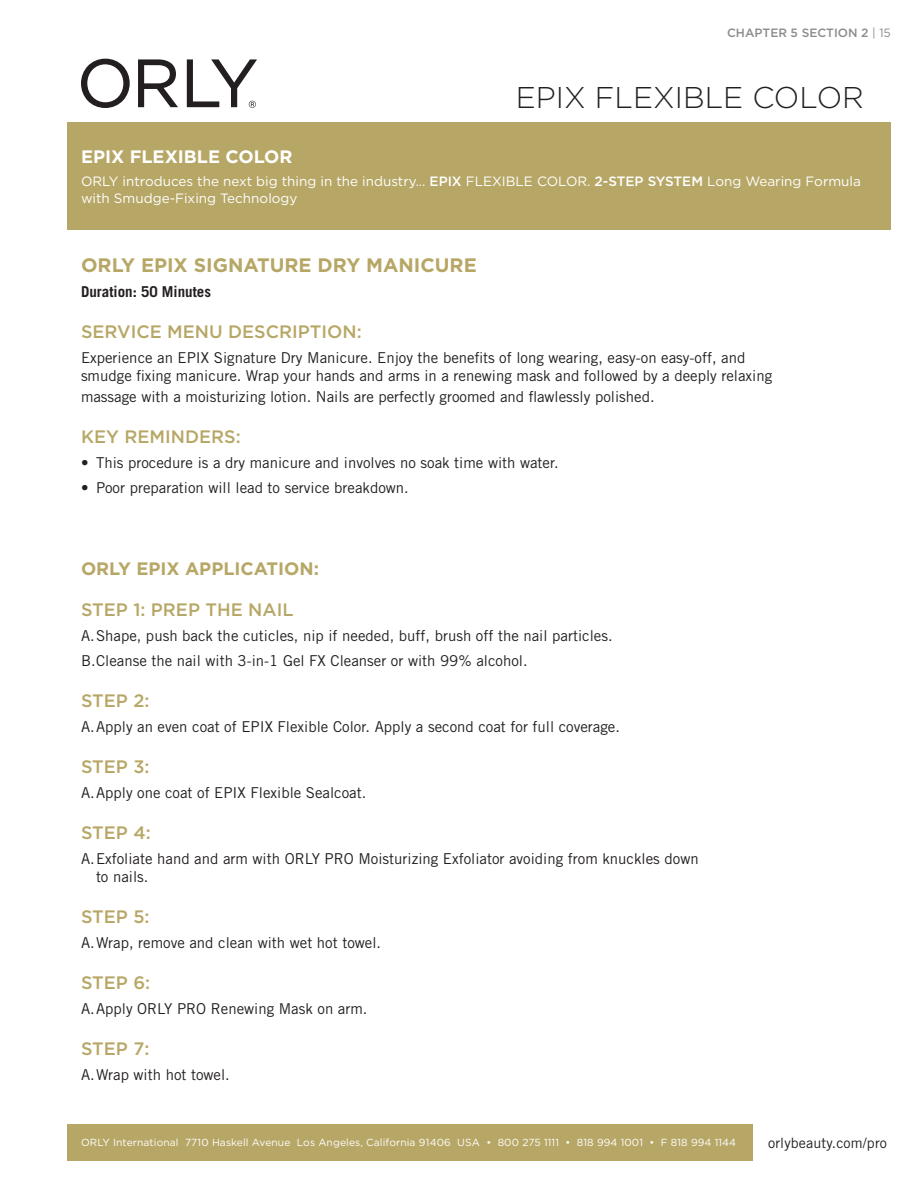
<style>
.page{position:relative;width:918px;height:1188px;background:#fff}
.page>*{position:absolute;margin:0;border:0;box-sizing:border-box;transform-origin:0 0}
.t1{font:300 30px "Gotham";color:#231f20}
.t2{font:700 19.5px "Gotham";color:#b7a766}
.t3{font:500 18px "Gotham";color:#b7a766}
.t4{font:700 18px "Gotham";color:#b7a766}
.t5{font:700 18px "Gotham";color:#fff}
.t6{font:15px/18px "Trade Gothic";color:#231f20}
.t7{font:700 15px "Trade Gothic";color:#231f20}
.t8{font:14.25px "Trade Gothic";letter-spacing:.01em;color:#231f20}
.t9{font:13.5px/16.5px "Gotham";color:#fff}
.t10{font:500 12px "Gotham";color:#8a8c8e}
.t11{font:10.2px "Gotham";letter-spacing:.01em;color:#fff}
.s1{font-weight:400}
.s2{font-weight:500}
</style>
<div class="page">
<div style="left:68px;top:1125px;width:685px;height:36px;background:#b7a766"></div>
<svg style="left:81px;top:59px;width:49px;height:49px"></svg>
<svg style="left:138px;top:59px;width:40px;height:48px"></svg>
<svg style="left:187px;top:59px;width:70px;height:49px"></svg>
<div style="left:68px;top:122px;width:823px;height:108px;background:#b7a766"></div>
<p class="t10" style="left:727px;top:25px;width:165px">CHAPTER 5 SECTION 2 <span class="s1">| 15</span></p>
<h1 class="t1" style="left:516px;top:78px;width:350px">EPIX FLEXIBLE COLOR</h1>
<p class="t5" style="left:81px;top:145px;width:213px">EPIX FLEXIBLE COLOR</p>
<p class="t9" style="left:81px;top:173px;width:781px">ORLY introduces the next big thing in the industry... <span class="s2">EPIX</span> FLEXIBLE COLOR. <span class="s2">2-STEP SYSTEM</span> Long Wearing Formula with Smudge-Fixing Technology</p>
<h2 class="t2" style="left:81px;top:252px;width:85px">ORLY EPIX</h2>
<h2 class="t2" style="left:194px;top:252px;width:91px">SIGNATURE</h2>
<h2 class="t2" style="left:318px;top:252px;width:161px">DRY MANICURE</h2>
<p class="t7" style="left:81px;top:282px;width:132px">Duration: 50 Minutes</p>
<p class="t3" style="left:81px;top:320px;width:61px">SERVICE</p>
<p class="t3" style="left:167px;top:320px;width:29px">MENU</p>
<p class="t3" style="left:228px;top:320px;width:27px">DESCRIPTION</p>
<p class="t3" style="left:357px;top:320px;width:7px">:</p>
<p class="t6" style="left:81px;top:348px;width:693px">Experience an EPIX Signature Dry Manicure. Enjoy the benefits of long wearing, easy-on easy-off, and smudge fixing manicure. Wrap your hands and arms in a renewing mask and followed by a deeply relaxing</p>
<p class="t6" style="left:81px;top:387px;width:575px">massage with a moisturizing lotion. Nails are perfectly groomed and flawlessly polished.</p>
<p class="t3" style="left:81px;top:425px;width:57px">KEY REMINDERS</p>
<p class="t3" style="left:236px;top:425px;width:7px">:</p>
<p class="t6" style="left:81px;top:453px;width:479px">• This procedure is a dry manicure and involves no soak time with water.</p>
<p class="t6" style="left:81px;top:478px;width:329px">• Poor preparation will lead to service breakdown.</p>
<p class="t4" style="left:81px;top:557px;width:131px">ORLY EPIX APPLICA</p>
<p class="t4" style="left:266px;top:557px;width:24px">TION</p>
<p class="t4" style="left:314px;top:557px;width:7px">:</p>
<p class="t3" style="left:81px;top:598px;width:13px">STEP</p>
<p class="t3" style="left:133px;top:598px;width:43px">1: PREP</p>
<p class="t3" style="left:205px;top:598px;width:13px">THE</p>
<p class="t3" style="left:248px;top:598px;width:12px">NAIL</p>
<p class="t6" style="left:81px;top:623px;width:533px;line-height:24.8px">A.Shape, push back the cuticles, nip if needed, buff, brush off the nail particles.<br>B.Cleanse the nail with 3-in-1 Gel FX Cleanser or with 99% alcohol.</p>
<p class="t3" style="left:81px;top:689px;width:13px">STEP</p>
<p class="t3" style="left:133px;top:689px;width:18px">2:</p>
<p class="t6" style="left:81px;top:717px;width:541px">A.Apply an even coat of EPIX Flexible Color. Apply a second coat for full coverage.</p>
<p class="t3" style="left:81px;top:755px;width:13px">STEP</p>
<p class="t3" style="left:133px;top:755px;width:18px">3:</p>
<p class="t6" style="left:81px;top:783px;width:287px">A.Apply one coat of EPIX Flexible Sealcoat.</p>
<p class="t3" style="left:81px;top:821px;width:13px">STEP</p>
<p class="t3" style="left:133px;top:821px;width:19px">4:</p>
<p class="t6" style="left:96px;top:849px;width:604px;text-indent:-15px">A.Exfoliate hand and arm with ORLY PRO Moisturizing Exfoliator avoiding from knuckles down to nails.</p>
<p class="t3" style="left:81px;top:905px;width:13px">STEP</p>
<p class="t3" style="left:133px;top:905px;width:18px">5:</p>
<p class="t6" style="left:81px;top:933px;width:302px">A.Wrap, remove and clean with wet hot towel.</p>
<p class="t3" style="left:81px;top:971px;width:13px">STEP</p>
<p class="t3" style="left:133px;top:971px;width:18px">6:</p>
<p class="t6" style="left:81px;top:999px;width:288px">A.Apply ORLY PRO Renewing Mask on arm.</p>
<p class="t3" style="left:81px;top:1037px;width:13px">STEP</p>
<p class="t3" style="left:133px;top:1037px;width:17px">7:</p>
<p class="t6" style="left:81px;top:1065px;width:150px">A.Wrap with hot towel.</p>
<p class="t11" style="left:81px;top:1136px;width:657px">ORLY International 7710 Haskell Avenue Los Angeles, California 91406 USA • 800 275 1111 • 818 994 1001 • F 818 994 1144</p>
<p class="t8" style="left:768px;top:1134px;width:120px">orlybeauty.com/pro</p>
</div>
